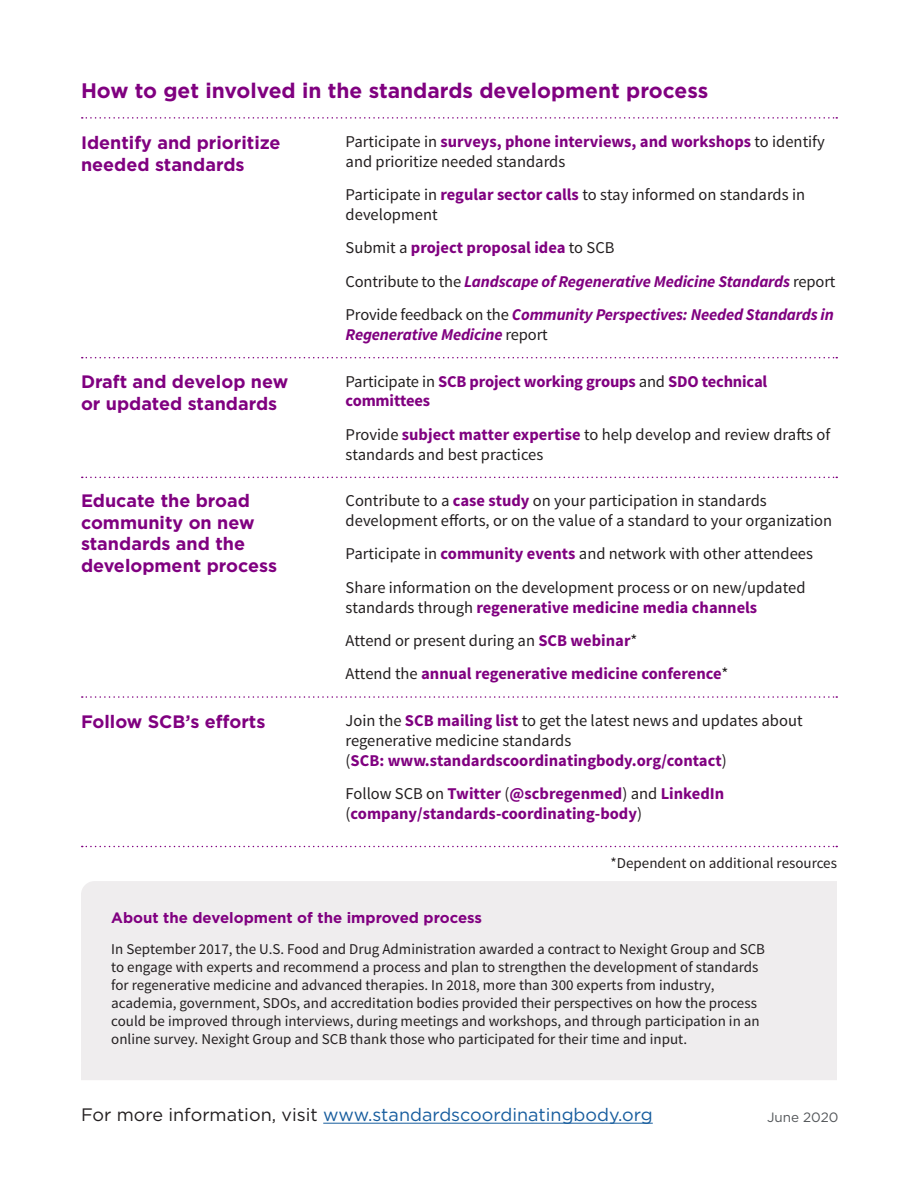
<style>
.page{position:relative;width:918px;height:1188px;background:#fff}
.page>*{position:absolute;margin:0;border:0;box-sizing:border-box;transform-origin:0 0}
.t1{font:700 21px "Gotham";color:#800080}
.t2{font:700 18px/21.6px "Gotham";color:#800080}
.t3{font:18px "Gotham";color:#175d9e}
.t4{font:16.5px/19.8px "Source Sans Pro";color:#231f20}
.t5{font:700 16.5px/19.8px "Source Sans Pro";color:#800080}
.t6{font:italic 700 16.5px/19.8px "Source Sans Pro";letter-spacing:-.01em;color:#800080}
.t7{font:15px/18px "Source Sans Pro";color:#231f20}
.t8{font:700 15px "Gotham";color:#800080}
.t9{font:13.5px "Gotham";color:#54575a}
.s1{font-weight:700;color:#800080}
.s2{font-weight:400;color:#231f20}
.s3{font-weight:400;font-style:normal;color:#231f20}
.s4{color:#231f20}
</style>
<div class="page">
<div style="left:81px;top:881px;width:756px;height:199px;background:#efedee"></div>
<svg style="left:82px;top:117px;width:755px;height:2px"></svg>
<svg style="left:82px;top:357px;width:755px;height:1px"></svg>
<svg style="left:82px;top:477px;width:755px;height:1px"></svg>
<svg style="left:82px;top:696px;width:755px;height:2px"></svg>
<svg style="left:82px;top:846px;width:755px;height:1px"></svg>
<hr style="left:323px;top:1123px;width:330px;height:1px;background:#175d9e">
<p class="t1" style="left:81px;top:76px;width:629px">How to get involved in the standards development process</p>
<p class="t2" style="left:81px;top:132px;width:201px">Identify and prioritize needed standards</p>
<p class="t2" style="left:81px;top:371px;width:209px">Draft and develop new or updated standards</p>
<p class="t2" style="left:81px;top:490px;width:198px">Educate the broad community on new standards and the development process</p>
<p class="t2" style="left:81px;top:711px;width:186px">Follow SCB’s efforts</p>
<p class="t4" style="left:346px;top:132px;width:481px">Participate in <span class="s1">surveys, phone interviews, and workshops</span> to identify and prioritize needed standards</p>
<p class="t4" style="left:346px;top:185px;width:461px">Participate in <span class="s1">regular sector calls</span> to stay informed on standards in development</p>
<p class="t5" style="left:346px;top:239px;width:270px"><span class="s2">Submit a</span> project proposal idea <span class="s2">to SCB</span></p>
<p class="t6" style="left:346px;top:271px;width:491px"><span class="s3">Contribute to the</span> Landscape of Regenerative Medicine Standards <span class="s3">report</span></p>
<p class="t6" style="left:346px;top:305px;width:490px"><span class="s3">Provide feedback on the</span> Community Perspectives: Needed Standards in<br>Regenerative Medicine <span class="s3">report</span></p>
<p class="t5" style="left:346px;top:372px;width:423px"><span class="s2">Participate in</span> SCB project working groups <span class="s2">and</span> SDO technical committees</p>
<p class="t4" style="left:346px;top:425px;width:486px">Provide <span class="s1">subject matter expertise</span> to help develop and review drafts of standards and best practices</p>
<p class="t4" style="left:346px;top:491px;width:488px">Contribute to a <span class="s1">case study</span> on your participation in standards development efforts, or on the value of a standard to your organization</p>
<p class="t4" style="left:346px;top:544px;width:469px">Participate in <span class="s1">community events</span> and network with other attendees</p>
<p class="t4" style="left:346px;top:578px;width:461px">Share information on the development process or on new/updated standards through <span class="s1">regenerative medicine media channels</span></p>
<p class="t4" style="left:346px;top:631px;width:293px">Attend or present during an <span class="s1">SCB webinar</span>*</p>
<p class="t5" style="left:346px;top:664px;width:384px"><span class="s2">Attend the</span> annual regenerative medicine conference<span class="s2">*</span></p>
<p class="t4" style="left:346px;top:711px;width:459px">Join the <span class="s1">SCB mailing list</span> to get the latest news and updates about regenerative medicine standards<br>(<span class="s1">SCB: www.standardscoordinatingbody.org/contact</span>)</p>
<p class="t5" style="left:346px;top:784px;width:380px"><span class="s2">Follow SCB on</span> Twitter <span class="s2">(</span>@scbregenmed<span class="s2">) and</span> LinkedIn <span class="s2">(</span>company/standards-coordinating-body<span class="s2">)</span></p>
<p class="t7" style="left:611px;top:855px;width:228px">*Dependent on additional resources</p>
<p class="t8" style="left:111px;top:908px;width:372px">About the development of the improved process</p>
<p class="t7" style="left:111px;top:941px;width:655px">In September 2017, the U.S. Food and Drug Administration awarded a contract to Nexight Group and SCB to engage with experts and recommend a process and plan to strengthen the development of standards for regenerative medicine and advanced therapies. In 2018, more than 300 experts from industry, academia, government, SDOs, and accreditation bodies provided their perspectives on how the process could be improved through interviews, during meetings and workshops, and through participation in an online survey. Nexight Group and SCB thank those who participated for their time and input.</p>
<p class="t3" style="left:81px;top:1104px;width:573px"><span class="s4">For more information, visit</span> www.standardscoordinatingbody.org</p>
<p class="t9" style="left:767px;top:1109px;width:73px">June 2020</p>
</div>
